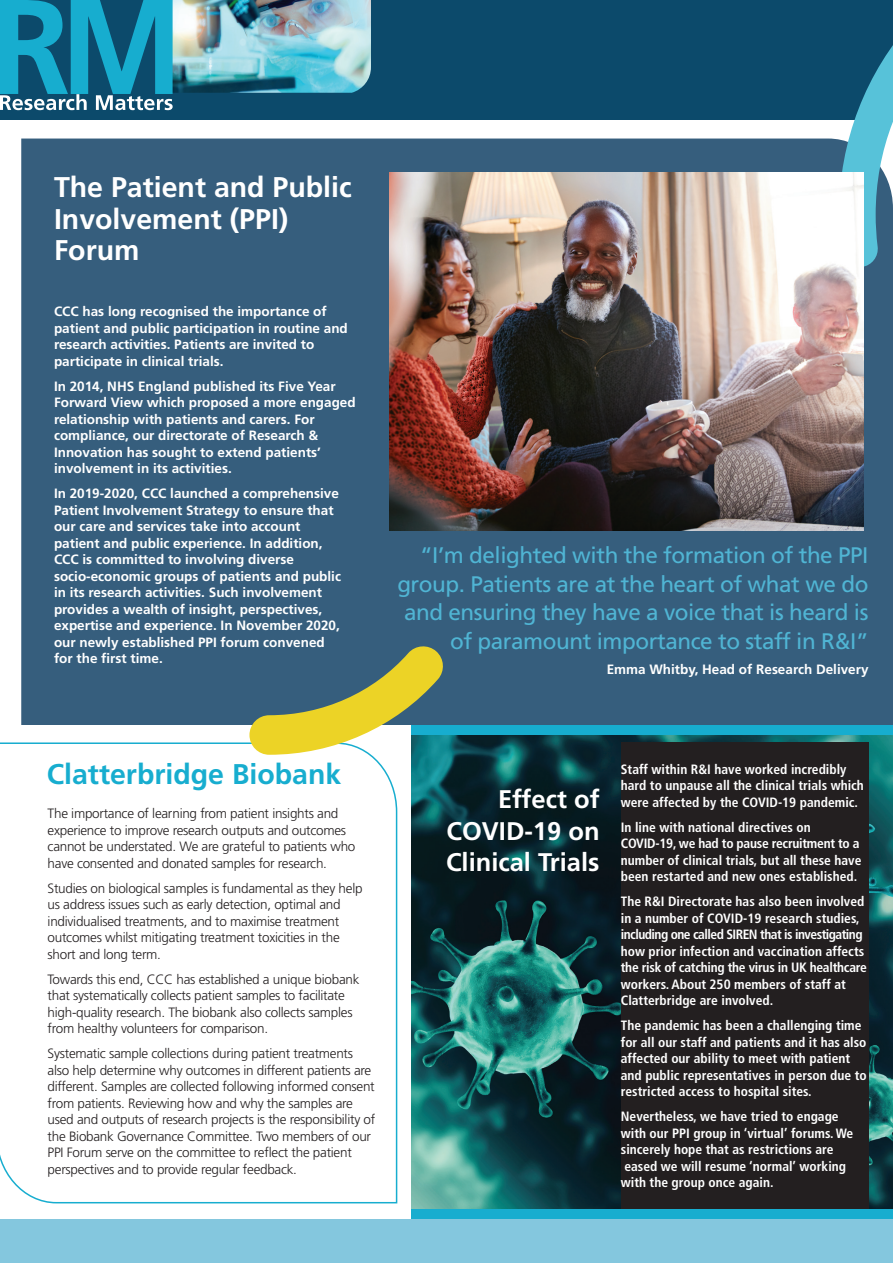
<style>
.page{position:relative;width:893px;height:1263px;background:#fff}
.page>*{position:absolute;margin:0;border:0;box-sizing:border-box;transform-origin:0 0}
.t1{font:700 28.5px/31.5px "Frutiger";color:#fff}
.t2{font:700 28.5px "Frutiger";color:#17adcf}
.t3{font:700 25.5px/31.5px "Frutiger";color:#fff;text-align:justify}
.t4{font:22.5px/28.5px "Frutiger";letter-spacing:-.02em;color:#50b5d4;text-align:right}
.t5{font:300 13.5px/16.5px "Frutiger";letter-spacing:-.02em;color:#231f20}
.t6{font:700 condensed 13.5px/16.5px "Frutiger";color:#fff}
.t7{font:700 13.5px/16.5px "Frutiger";color:#fff}
</style>
<div class="page">
<div style="left:21px;top:139px;width:872px;height:586px;background:#365e7d"></div>
<div style="left:111px;top:725px;width:782px;height:538px;background:#17adcf"></div>
<img style="left:410px;top:736px;width:483px;height:473px">
<div style="left:0;top:725px;width:410px;height:538px;background:#fff"></div>
<div style="left:621px;top:742px;width:247px;height:467px;background:#231f20"></div>
<div style="left:0;top:1219px;width:893px;height:44px;background:#84c7de"></div>
<div style="left:0;top:0;width:893px;height:120px;background:#0c4a6b"></div>
<img style="left:0;top:0;width:371px;height:110px">
<svg style="left:0;top:742px;width:398px;height:462px"></svg>
<svg style="left:839px;top:45px;width:54px;height:222px"></svg>
<img style="left:389px;top:173px;width:474px;height:357px">
<svg style="left:249px;top:644px;width:196px;height:111px;background:#8a9a6a"></svg>
<h1 class="t1" style="left:54px;top:172px;width:299px">The Patient and Public<br>Involvement (PPI)<br>Forum</h1>
<p class="t7" style="left:54px;top:303px;width:295px">CCC has long recognised the importance of patient and public participation in routine and research activities. Patients are invited to participate in clinical trials.</p>
<p class="t7" style="left:54px;top:378px;width:303px">In 2014, NHS England published its Five Year Forward View which proposed a more engaged relationship with patients and carers. For compliance, our directorate of Research &amp; Innovation has sought to extend patients’ involvement in its activities.</p>
<p class="t7" style="left:54px;top:485px;width:288px">In 2019-2020, CCC launched a comprehensive Patient Involvement Strategy to ensure that our care and services take into account patient and public experience. In addition, CCC is committed to involving diverse socio-economic groups of patients and public in its research activities. Such involvement provides a wealth of insight, perspectives, expertise and experience. In November 2020, our newly established PPI forum convened for the first time.</p>
<h3 class="t4" style="left:397px;top:541px;width:473px">“I’m delighted with the formation of the PPI group. Patients are at the heart of what we do and ensuring they have a voice that is heard is of paramount importance to staff in R&amp;I”</h3>
<p class="t7" style="left:607px;top:661px;width:263px">Emma Whitby, Head of Research Delivery</p>
<h1 class="t2" style="left:47px;top:758px;width:296px">Clatterbridge Biobank</h1>
<p class="t5" style="left:48px;top:805px;width:309px">The importance of learning from patient insights and experience to improve research outputs and outcomes cannot be understated. We are grateful to patients who have consented and donated samples for research.</p>
<p class="t5" style="left:48px;top:880px;width:316px">Studies on biological samples is fundamental as they help us address issues such as early detection, optimal and individualised treatments, and to maximise treatment outcomes whilst mitigating treatment toxicities in the short and long term.</p>
<p class="t5" style="left:48px;top:971px;width:313px">Towards this end, CCC has established a unique biobank that systematically collects patient samples to facilitate high-quality research. The biobank also collects samples from healthy volunteers for comparison.</p>
<p class="t5" style="left:48px;top:1045px;width:329px">Systematic sample collections during patient treatments also help determine why outcomes in different patients are different. Samples are collected following informed consent from patients. Reviewing how and why the samples are used and outputs of research projects is the responsibility of the Biobank Governance Committee. Two members of our PPI Forum serve on the committee to reflect the patient perspectives and to provide regular feedback.</p>
<h2 class="t3" style="left:446px;top:783px;width:155px;text-indent:52px">Effect of COVID-19 on Clinical Trials</h2>
<p class="t6" style="left:621px;top:761px;width:245px">Staff within R&amp;I have worked incredibly hard to unpause all the clinical trials which were affected by the COVID-19 pandemic.</p>
<p class="t6" style="left:621px;top:819px;width:242px">In line with national directives on COVID-19, we had to pause recruitment to a number of clinical trials, but all these have been restarted and new ones established.</p>
<p class="t6" style="left:621px;top:893px;width:248px">The R&amp;I Directorate has also been involved in a number of COVID-19 research studies, including one called SIREN that is investigating how prior infection and vaccination affects the risk of catching the virus in UK healthcare workers. About 250 members of staff at Clatterbridge are involved.</p>
<p class="t6" style="left:621px;top:1017px;width:247px">The pandemic has been a challenging time for all our staff and patients and it has also affected our ability to meet with patient and public representatives in person due to restricted access to hospital sites.</p>
<p class="t6" style="left:621px;top:1108px;width:234px">Nevertheless, we have tried to engage with our PPI group in ‘virtual’ forums. We sincerely hope that as restrictions are eased we will resume ‘normal’ working with the group once again.</p>
</div>
